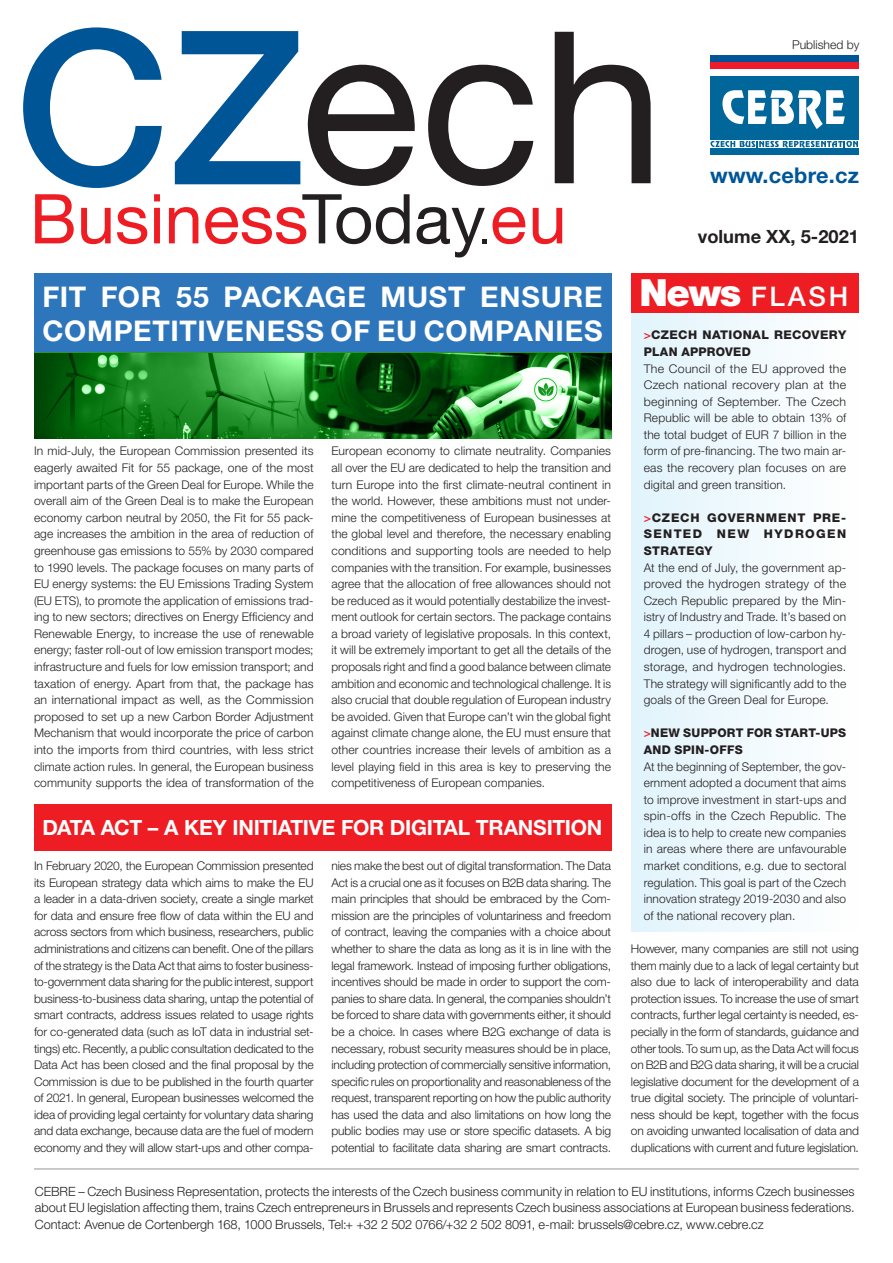
<style>
.page{position:relative;width:893px;height:1263px;background:#fff}
.page>*{position:absolute;margin:0;border:0;box-sizing:border-box;transform-origin:0 0}
.nadpis{font:700 28.5px/34.5px "Helvetica Neue CE";letter-spacing:.025em;color:#fff}
.rubrika{font:500 27px "Helvetica Neue CE";letter-spacing:.1em;color:#fff}
.t1{font:700 21.75px "Helvetica Neue CE";letter-spacing:.01em;color:#015698}
.nadpis-2{font:700 21px "Helvetica Neue CE";letter-spacing:-.015em;color:#fff}
.obyčejny_text{font:700 18.3px "Helvetica Neue CE";color:#231f20}
.t2{font:300 12.75px/16.5px "Helvetica Neue CE";letter-spacing:-.005em;color:#231f20;text-align:justify}
.obyčejny_text-2{font:300 12.15px "Helvetica Neue CE";color:#231f20}
.TXT_cebre_8_11{font:300 12px/16.6px "Helvetica Neue CE";letter-spacing:.005em;color:#231f20;text-align:justify}
.TXT_cebre_8_11-2{font:800 12px/16.6px "Helvetica Neue CE";letter-spacing:.03em;color:#231f20}
.s1{font-weight:900;font-size:37.5px}
.s2{font-weight:500;color:#ee1d23}
</style>
<div class="page">
<svg style="left:23px;top:27px;width:139px;height:161px"></svg>
<svg style="left:175px;top:31px;width:125px;height:153px"></svg>
<svg style="left:35px;top:194px;width:39px;height:49px"></svg>
<svg style="left:81px;top:208px;width:30px;height:36px"></svg>
<svg style="left:533px;top:208px;width:29px;height:36px"></svg>
<svg style="left:117px;top:207px;width:30px;height:37px"></svg>
<svg style="left:154px;top:194px;width:6px;height:49px"></svg>
<svg style="left:169px;top:207px;width:29px;height:36px"></svg>
<svg style="left:205px;top:194px;width:205px;height:50px"></svg>
<svg style="left:417px;top:207px;width:108px;height:50px"></svg>
<svg style="left:308px;top:32px;width:343px;height:154px"></svg>
<div style="left:631px;top:279px;width:228px;height:653px;background:linear-gradient(to right,#e1f4fc,#fffffe)"></div>
<div style="left:631px;top:273px;width:228px;height:39px;background:#ee1d23"></div>
<div style="left:710px;top:56px;width:149px;height:6px;background:#005597"></div>
<div style="left:710px;top:62px;width:149px;height:7px;background:#ee1b2c"></div>
<div style="left:710px;top:75px;width:149px;height:65px;background:#01669a"></div>
<div style="left:710px;top:148px;width:149px;height:6px;background:#01669a"></div>
<svg style="left:710px;top:141px;width:148px;height:7px"></svg>
<svg style="left:722px;top:90px;width:123px;height:39px"></svg>
<hr style="left:34px;top:1168px;width:825px;height:1px;background:#939598">
<div style="left:34px;top:804px;width:577px;height:46px;background:#ee1d23"></div>
<div style="left:34px;top:273px;width:577px;height:80px;background:#2e76bc"></div>
<svg style="left:34px;top:353px;width:577px;height:86px;background:#257c2c"></svg>
<p class="obyčejny_text-2" style="left:792px;top:38px;width:69px">Published by</p>
<p class="t1" style="left:710px;top:163px;width:150px">www.cebre.cz</p>
<p class="nadpis" style="left:43px;top:280px;width:561px">FIT FOR 55 PACKAGE MUST ENSURE<br>COMPETITIVENESS OF EU COMPANIES</p>
<p class="TXT_cebre_8_11" style="left:34px;top:443px;width:281px">In mid-July, the European Commission presented its eagerly awaited Fit for 55 package, one of the most important parts of the Green Deal for Europe. While the overall aim of the Green Deal is to make the European economy carbon neutral by 2050, the Fit for 55 pack&shy;age increases the ambition in the area of reduction of greenhouse gas emissions to 55% by 2030 compared to 1990 levels. The package focuses on many parts of EU energy systems: the EU Emissions Trading System (EU ETS), to promote the application of emissions trad&shy;ing to new sectors; directives on Energy Efficiency and Renewable Energy, to increase the use of renewable energy; faster roll-out of low emission transport modes; infrastructure and fuels for low emission transport; and taxation of energy. Apart from that, the package has an international impact as well, as the Commission proposed to set up a new Carbon Border Adjustment Mechanism that would incorporate the price of carbon into the imports from third countries, with less strict climate action rules. In general, the European business community supports the idea of transformation of the</p>
<p class="TXT_cebre_8_11" style="left:331px;top:443px;width:281px">European economy to climate neutrality. Companies all over the EU are dedicated to help the transition and turn Europe into the first climate-neutral continent in the world. However, these ambitions must not under&shy;mine the competitiveness of European businesses at the global level and therefore, the necessary enabling conditions and supporting tools are needed to help companies with the transition. For example, businesses agree that the allocation of free allowances should not be reduced as it would potentially destabilize the invest&shy;ment outlook for certain sectors. The package contains a broad variety of legislative proposals. In this context, it will be extremely important to get all the details of the proposals right and find a good balance between climate ambition and economic and technological challenge. It is also crucial that double regulation of European industry be avoided. Given that Europe can’t win the global fight against climate change alone, the EU must ensure that other countries increase their levels of ambition as a level playing field in this area is key to preserving the competitiveness of European companies.</p>
<p class="nadpis-2" style="left:43px;top:816px;width:561px">DATA ACT – A KEY INITIATIVE FOR DIGITAL TRANSITION</p>
<p class="TXT_cebre_8_11" style="left:331px;top:857px;width:281px">nies make the best out of digital transformation. The Data Act is a crucial one as it focuses on B2B data sharing. The main principles that should be embraced by the Com&shy;mission are the principles of voluntariness and freedom of contract, leaving the companies with a choice about whether to share the data as long as it is in line with the legal framework. Instead of imposing further obligations, incentives should be made in order to support the com&shy;panies to share data. In general, the companies shouldn’t be forced to share data with governments either, it should be a choice. In cases where B2G exchange of data is necessary, robust security measures should be in place, including protection of commercially sensitive information, specific rules on proportionality and reasonableness of the request, transparent reporting on how the public authority has used the data and also limitations on how long the public bodies may use or store specific datasets. A big potential to facilitate data sharing are smart contracts.</p>
<p class="TXT_cebre_8_11" style="left:34px;top:857px;width:281px">In February 2020, the European Commission presented its European strategy data which aims to make the EU a leader in a data-driven society, create a single market for data and ensure free flow of data within the EU and across sectors from which business, researchers, public administrations and citizens can benefit. One of the pillars of the strategy is the Data Act that aims to foster business&shy;to-government data sharing for the public interest, support business-to-business data sharing, untap the potential of smart contracts, address issues related to usage rights for co-generated data (such as IoT data in industrial set&shy;tings) etc. Recently, a public consultation dedicated to the Data Act has been closed and the final proposal by the Commission is due to be published in the fourth quarter of 2021. In general, European businesses welcomed the idea of providing legal certainty for voluntary data sharing and data exchange, because data are the fuel of modern economy and they will allow start-ups and other compa-</p>
<p class="obyčejny_text" style="left:698px;top:226px;width:162px">volume XX, 5-2021</p>
<p class="rubrika" style="left:640px;top:282px;width:210px"><span class="s1">News</span> FLASH</p>
<p class="TXT_cebre_8_11-2" style="left:644px;top:327px;width:204px"><span class="s2">&gt;</span>CZECH NATIONAL RECOVERY<br>PLAN APPROVED</p>
<p class="TXT_cebre_8_11" style="left:644px;top:360px;width:204px">The Council of the EU approved the Czech national recovery plan at the beginning of September. The Czech Republic will be able to obtain 13% of the total budget of EUR 7 billion in the form of pre-financing. The two main ar&shy;eas the recovery plan focuses on are digital and green transition.</p>
<p class="TXT_cebre_8_11-2" style="left:644px;top:510px;width:204px;text-align:justify"><span class="s2">&gt;</span>CZECH GOVERNMENT PRE-SENTED NEW HYDROGEN STRATEGY</p>
<p class="TXT_cebre_8_11" style="left:644px;top:559px;width:204px">At the end of July, the government ap&shy;proved the hydrogen strategy of the Czech Republic prepared by the Min&shy;istry of Industry and Trade. It’s based on 4 pillars – production of low-carbon hy&shy;drogen, use of hydrogen, transport and storage, and hydrogen technologies.<br>The strategy will significantly add to the goals of the Green Deal for Europe.</p>
<p class="TXT_cebre_8_11-2" style="left:644px;top:725px;width:204px"><span class="s2">&gt;</span>NEW SUPPORT FOR START-UPS<br>AND SPIN-OFFS</p>
<p class="TXT_cebre_8_11" style="left:644px;top:758px;width:204px">At the beginning of September, the gov&shy;ernment adopted a document that aims to improve investment in start-ups and spin-offs in the Czech Republic. The idea is to help to create new companies in areas where there are unfavourable market conditions, e.g. due to sectoral regulation. This goal is part of the Czech innovation strategy 2019-2030 and also of the national recovery plan.</p>
<p class="TXT_cebre_8_11" style="left:631px;top:940px;width:230px">However, many companies are still not using them mainly due to a lack of legal certainty but also due to lack of interoperability and data protection issues. To increase the use of smart contracts, further legal certainty is needed, es&shy;pecially in the form of standards, guidance and other tools. To sum up, as the Data Act will focus on B2B and B2G data sharing, it will be a crucial legislative document for the development of a true digital society. The principle of voluntari&shy;ness should be kept, together with the focus on avoiding unwanted localisation of data and duplications with current and future legislation.</p>
<p class="t2" style="left:35px;top:1183px;width:821px">CEBRE – Czech Business Representation, protects the interests of the Czech business community in relation to EU institutions, informs Czech businesses about EU legislation affecting them, trains Czech entrepreneurs in Brussels and represents Czech business associations at European business federations.<br>Contact: Avenue de Cortenbergh 168, 1000 Brussels, Tel:+ +32 2 502 0766/+32 2 502 8091, e-mail: brussels@cebre.cz, www.cebre.cz</p>
</div>
